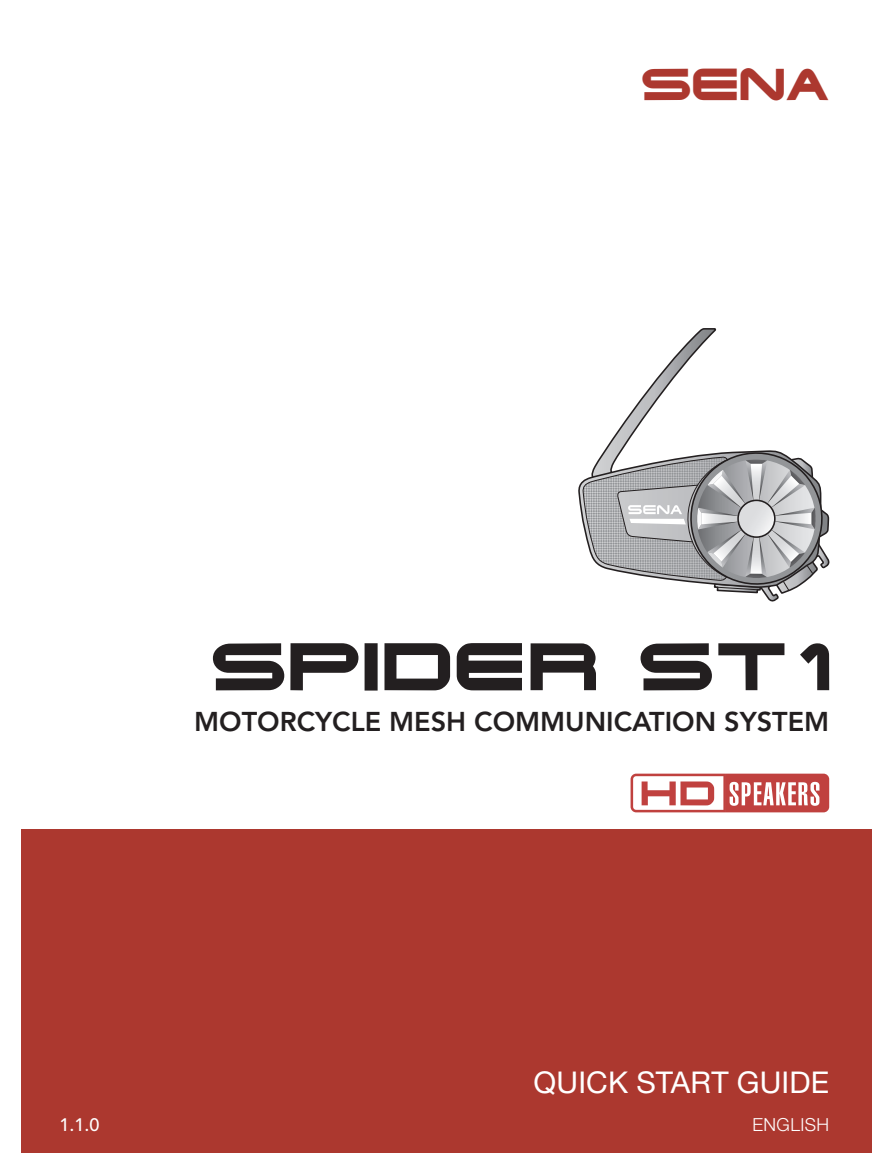
<style>
.page{position:relative;width:893px;height:1174px;background:#fff}
.page>*{position:absolute;margin:0;border:0;box-sizing:border-box;transform-origin:0 0}
.t1{font:42px "Xoireqe";color:#ac382f}
.t2{font:30px "Helvetica Neue LT Std";letter-spacing:.005em;color:#fff}
.t3{font:800 27px "Avenir LT Std";color:#231f20}
.t4{font:300 18px "Helvetica Neue LT Std";letter-spacing:.02em;color:#fff}
.t5{font:500 18px "Avenir LT Std";color:#fff}
</style>
<div class="page">
<div style="left:21px;top:829px;width:851px;height:323px;background:#ac382f"></div>
<svg style="left:631px;top:773px;width:198px;height:39px"></svg>
<svg style="left:213px;top:643px;width:616px;height:47px"></svg>
<svg style="left:578px;top:328px;width:251px;height:273px"></svg>
<h1 class="t1" style="left:641px;top:65px;width:189px">SENA</h1>
<p class="t3" style="left:194px;top:705px;width:636px">MOTORCYCLE MESH COMMUNICATION SYSTEM</p>
<p class="t5" style="left:60px;top:1114px;width:42px">1.1.0</p>
<p class="t2" style="left:534px;top:1064px;width:297px">QUICK START GUIDE</p>
<p class="t4" style="left:753px;top:1114px;width:78px">ENGLISH</p>
</div>
